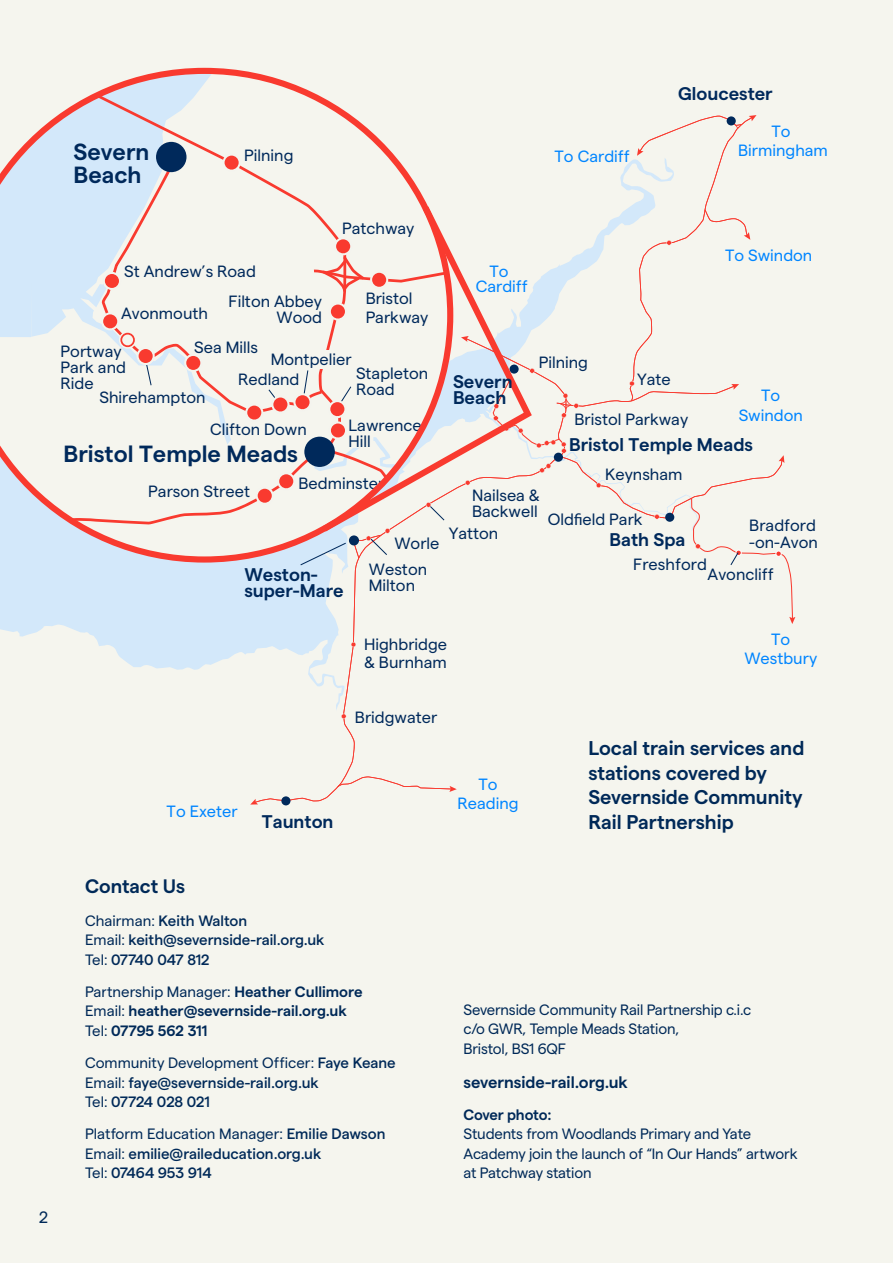
<style>
.page{position:relative;width:893px;height:1263px;background:#f5f5ee}
.page>*{position:absolute;margin:0;border:0;box-sizing:border-box;transform-origin:0 0}
.t1{font:40.8px "Matter";color:#00295b}
.t2{font:600 23.4px "Matter";color:#00295b}
.t3{font:600 19.95px/24.5px "Matter";color:#002958}
.t4{font:600 19.5px "Matter";color:#002958}
.t5{font:600 18.3px/16.4px "Matter";color:#00295b}
.t6{font:600 16.5px "Matter";color:#002958}
.t7{font:16.5px "Matter";color:#002958}
.t8{font:16.35px/16.4px "Matter";color:#00295b}
.t9{font:16.35px/19.5px "Matter";color:#0085ff;text-align:center}
.t10{font:500 15px/19.5px "Matter";color:#002958}
.t11{font:15px/19.5px "Matter";letter-spacing:-.01em;color:#002958}
.t12{font:600 15px/19.5px "Matter";color:#002958}
.s1{font-family:"Myriad Pro"}
.s2{font-weight:400}
</style>
<div class="page">
<div style="left:255px;top:456px;width:527px;height:347px;background:#f5f5ee"></div>
<svg style="left:250px;top:799px;width:8px;height:5px"></svg>
<svg style="left:779px;top:455px;width:5px;height:8px"></svg>
<svg style="left:337px;top:776px;width:120px;height:16px;background:#f5e4dd"></svg>
<svg style="left:299px;top:563px;width:48px;height:3px"></svg>
<div style="left:690px;top:497px;width:105px;height:127px;background:#f5f5ee"></div>
<div style="left:554px;top:453px;width:9px;height:9px;background:#00295b;border-radius:50%"></div>
<div style="left:665px;top:513px;width:9px;height:9px;background:#00295b;border-radius:50%"></div>
<div style="left:281px;top:796px;width:9px;height:9px;background:#00295b;border-radius:50%"></div>
<div style="left:461px;top:115px;width:295px;height:342px;background:#f5f5ee"></div>
<svg style="left:539px;top:463px;width:12px;height:10px"></svg>
<svg style="left:596px;top:483px;width:5px;height:5px"></svg>
<svg style="left:654px;top:514px;width:6px;height:5px"></svg>
<svg style="left:351px;top:642px;width:5px;height:5px"></svg>
<svg style="left:341px;top:714px;width:5px;height:5px"></svg>
<svg style="left:453px;top:200px;width:83px;height:337px;background:#efe5e2"></svg>
<svg style="left:0;top:68px;width:453px;height:495px;background:#ede5e3"></svg>
<h2 class="t2" style="left:74px;top:134px;width:77px">Severn</h2>
<p class="t8" style="left:244px;top:146px;width:51px">Pilning</p>
<h2 class="t2" style="left:74px;top:157px;width:70px">Beach</h2>
<p class="t8" style="left:342px;top:219px;width:74px">Patchway</p>
<p class="t8" style="left:124px;top:261px;width:133px">St Andrew’s Road</p>
<p class="t8" style="left:121px;top:304px;width:88px">Avonmouth</p>
<p class="t8" style="left:61px;top:342px;width:67px">Portway<br>Park and<br>Ride</p>
<p class="t8" style="left:99px;top:387px;width:108px">Shirehampton</p>
<p class="t8" style="left:366px;top:287px;width:64px;line-height:19.5px">Bristol<br>Parkway</p>
<p class="t8" style="left:228px;top:292px;width:95px;text-align:right">Filton Abbey<br>Wood</p>
<p class="t8" style="left:194px;top:337px;width:65px">Sea Mills</p>
<p class="t8" style="left:271px;top:349px;width:82px">Montpelier</p>
<p class="t8" style="left:238px;top:369px;width:63px">Redland</p>
<p class="t8" style="left:356px;top:364px;width:74px">Stapleton<br>Road</p>
<p class="t8" style="left:210px;top:420px;width:98px">Clifton Down</p>
<h2 class="t2" style="left:64px;top:436px;width:236px">Bristol Temple Meads</h2>
<p class="t8" style="left:349px;top:415px;width:75px">Lawrence<br>Hill</p>
<p class="t9" style="left:555px;top:146px;width:77px">To Cardiff</p>
<p class="t5" style="left:678px;top:84px;width:96px">Gloucester</p>
<p class="t9" style="left:738px;top:120px;width:91px">To<br>Birmingham</p>
<p class="t9" style="left:476px;top:263px;width:54px;line-height:14.2px">To<br>Cardiff</p>
<p class="t9" style="left:725px;top:244px;width:89px">To Swindon</p>
<p class="t5" style="left:453px;top:372px;width:61px">Severn<br>Beach</p>
<p class="t8" style="left:539px;top:353px;width:51px">Pilning</p>
<p class="t8" style="left:637px;top:370px;width:35px">Yate</p>
<p class="t8" style="left:574px;top:409px;width:115px">Bristol Parkway</p>
<p class="t9" style="left:739px;top:384px;width:66px">To<br>Swindon</p>
<p class="t5" style="left:569px;top:435px;width:185px">Bristol Temple Meads</p>
<p class="t8" style="left:299px;top:474px;width:87px">Bedminster</p>
<p class="t8" style="left:148px;top:481px;width:103px">Parson Street</p>
<p class="t8" style="left:472px;top:485px;width:69px">Nailsea &amp;<br>Backwell</p>
<p class="t8" style="left:449px;top:524px;width:51px">Yatton</p>
<p class="t8" style="left:369px;top:529px;width:72px;line-height:26.1px;text-indent:25px">Worle<br>Weston</p>
<p class="t8" style="left:369px;top:576px;width:48px">Milton</p>
<h1 class="t1" style="left:279px;top:540px;width:196px">Keynsham</h1>
<p class="t5" style="left:244px;top:565px;width:101px">Weston&shy;super-Mare</p>
<p class="t8" style="left:605px;top:465px;width:79px">Keynsham</p>
<p class="t8" style="left:548px;top:510px;width:96px">Old<span class="s1">fi</span>eld Park</p>
<p class="t5" style="left:609px;top:530px;width:78px">Bath Spa</p>
<p class="t8" style="left:749px;top:516px;width:70px">Bradford -on-Avon</p>
<p class="t8" style="left:633px;top:554px;width:75px">Freshford</p>
<p class="t8" style="left:708px;top:565px;width:68px">Avoncliff</p>
<p class="t8" style="left:364px;top:633px;width:84px;line-height:18.3px">Highbridge &amp; Burnham</p>
<p class="t9" style="left:744px;top:628px;width:74px">To<br>Westbury</p>
<p class="t9" style="left:167px;top:800px;width:73px">To Exeter</p>
<p class="t5" style="left:262px;top:811px;width:73px">Taunton</p>
<p class="t8" style="left:355px;top:708px;width:84px">Bridgwater</p>
<p class="t9" style="left:458px;top:773px;width:63px">To<br>Reading</p>
<p class="t3" style="left:588px;top:734px;width:217px">Local train services and stations covered by<br>Severnside Community<br>Rail Partnership</p>
<h1 class="t1" style="left:631px;top:753px;width:187px">Freshford</h1>
<p class="t7" style="left:39px;top:1205px;width:11px">2</p>
<p class="t4" style="left:85px;top:872px;width:102px">Contact Us</p>
<p class="t10" style="left:85px;top:909px;width:241px"><span class="s2">Chairman:</span> Keith Walton<br><span class="s2">Email:</span> keith@severnside-rail.org.uk<br><span class="s2">Tel:</span> 07740 047 812</p>
<p class="t12" style="left:85px;top:980px;width:279px"><span class="s2">Partnership Manager:</span> Heather Cullimore<br><span class="s2">Email:</span> heather@severnside-rail.org.uk<br><span class="s2">Tel:</span> 07795 562 311</p>
<p class="t10" style="left:85px;top:1052px;width:312px"><span class="s2">Community Development Officer:</span> Faye Keane<br><span class="s2">Email:</span> faye@severnside-rail.org.uk<br><span class="s2">Tel:</span> 07724 028 021</p>
<p class="t10" style="left:85px;top:1123px;width:302px"><span class="s2">Platform Education Manager:</span> Emilie Dawson<br><span class="s2">Email:</span> emilie@raileducation.org.uk<br><span class="s2">Tel:</span> 07464 953 914</p>
<p class="t11" style="left:463px;top:998px;width:289px">Severnside Community Rail Partnership c.i.c c/o GWR, Temple Meads Station,<br>Bristol, BS1 6QF</p>
<p class="t6" style="left:463px;top:1069px;width:166px">severnside-rail.org.uk</p>
<p class="t12" style="left:463px;top:1103px;width:89px">Cover photo:</p>
<p class="t11" style="left:463px;top:1123px;width:336px">Students from Woodlands Primary and Yate<br>Academy join the launch of “In Our Hands” artwork at Patchway station</p>
</div>
